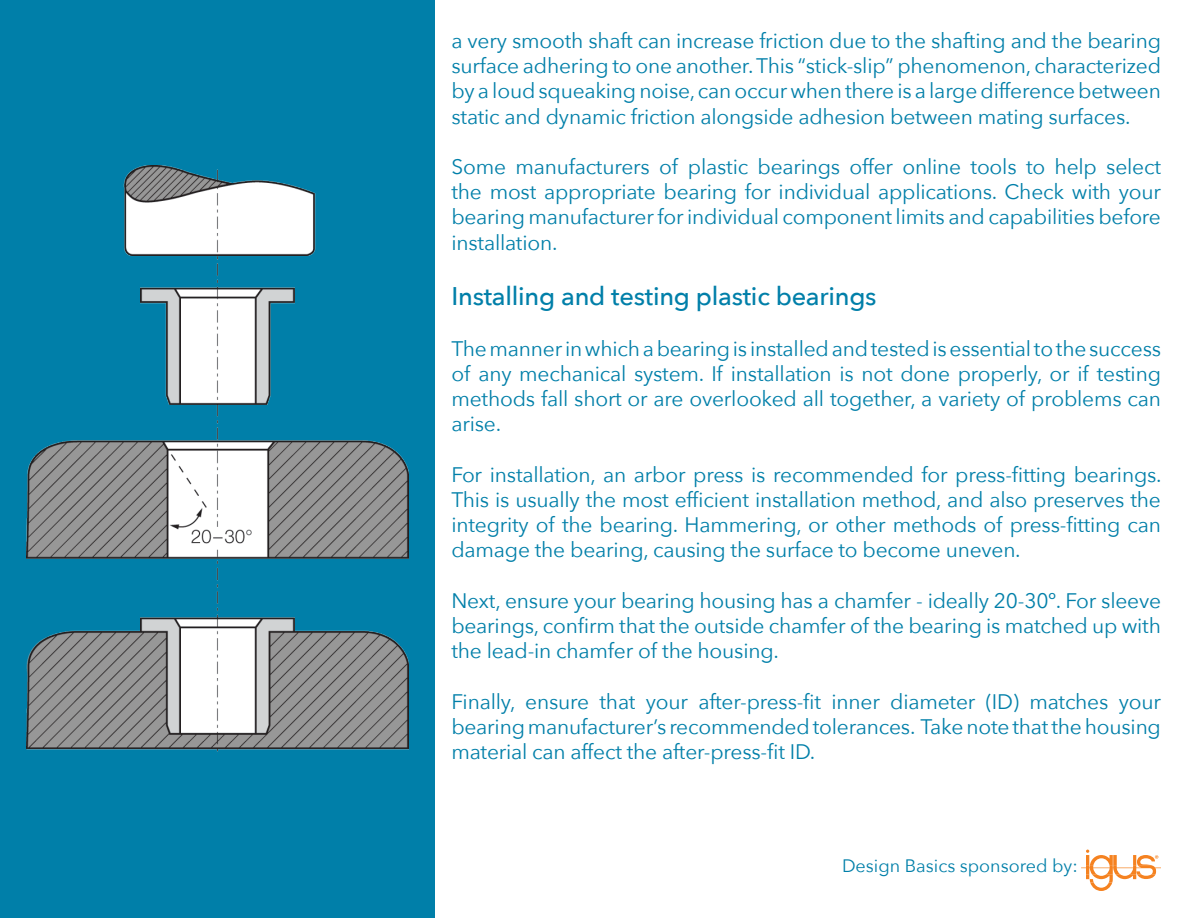
<style>
.page{position:relative;width:1188px;height:918px;background:#fff}
.page>*{position:absolute;margin:0;border:0;box-sizing:border-box;transform-origin:0 0}
.t1{font:500 25.5px "Avenir Next";letter-spacing:-.01em;color:#007fa9}
.t2{font:21px/25.2px "Avenir Next";letter-spacing:-.01em;color:#007fa9;text-align:justify}
.t3{font:18px "Avenir Next";color:#007fa9}
</style>
<div class="page">
<svg style="left:1081px;top:850px;width:80px;height:41px"></svg>
<div style="left:0;top:0;width:434px;height:918px;background:#007fa9"></div>
<img style="left:27px;top:166px;width:382px;height:586px">
<p class="t2" style="left:451px;top:27px;width:711px">a very smooth shaft can increase friction due to the shafting and the bearing surface adhering to one another. This “stick-slip” phenomenon, characterized by a loud squeaking noise, can occur when there is a large difference between static and dynamic friction alongside adhesion between mating surfaces.</p>
<p class="t2" style="left:451px;top:153px;width:711px">Some manufacturers of plastic bearings offer online tools to help select the most appropriate bearing for individual applications. Check with your bearing manufacturer for individual component limits and capabilities before installation.</p>
<p class="t1" style="left:451px;top:275px;width:427px">Installing and testing plastic bearings</p>
<p class="t2" style="left:451px;top:335px;width:711px">The manner in which a bearing is installed and tested is essential to the success of any mechanical system. If installation is not done properly, or if testing methods fall short or are overlooked all together, a variety of problems can arise.</p>
<p class="t2" style="left:451px;top:461px;width:712px">For installation, an arbor press is recommended for press-fitting bearings.<br>This is usually the most efficient installation method, and also preserves the integrity of the bearing. Hammering, or other methods of press-fitting can damage the bearing, causing the surface to become uneven.</p>
<p class="t2" style="left:451px;top:587px;width:711px">Next, ensure your bearing housing has a chamfer - ideally 20-30º. For sleeve bearings, confirm that the outside chamfer of the bearing is matched up with the lead-in chamfer of the housing.</p>
<p class="t2" style="left:451px;top:688px;width:711px">Finally, ensure that your after-press-fit inner diameter (ID) matches your bearing manufacturer’s recommended tolerances. Take note that the housing material can affect the after-press-fit ID.</p>
<p class="t3" style="left:842px;top:850px;width:237px">Design Basics sponsored by:</p>
</div>
